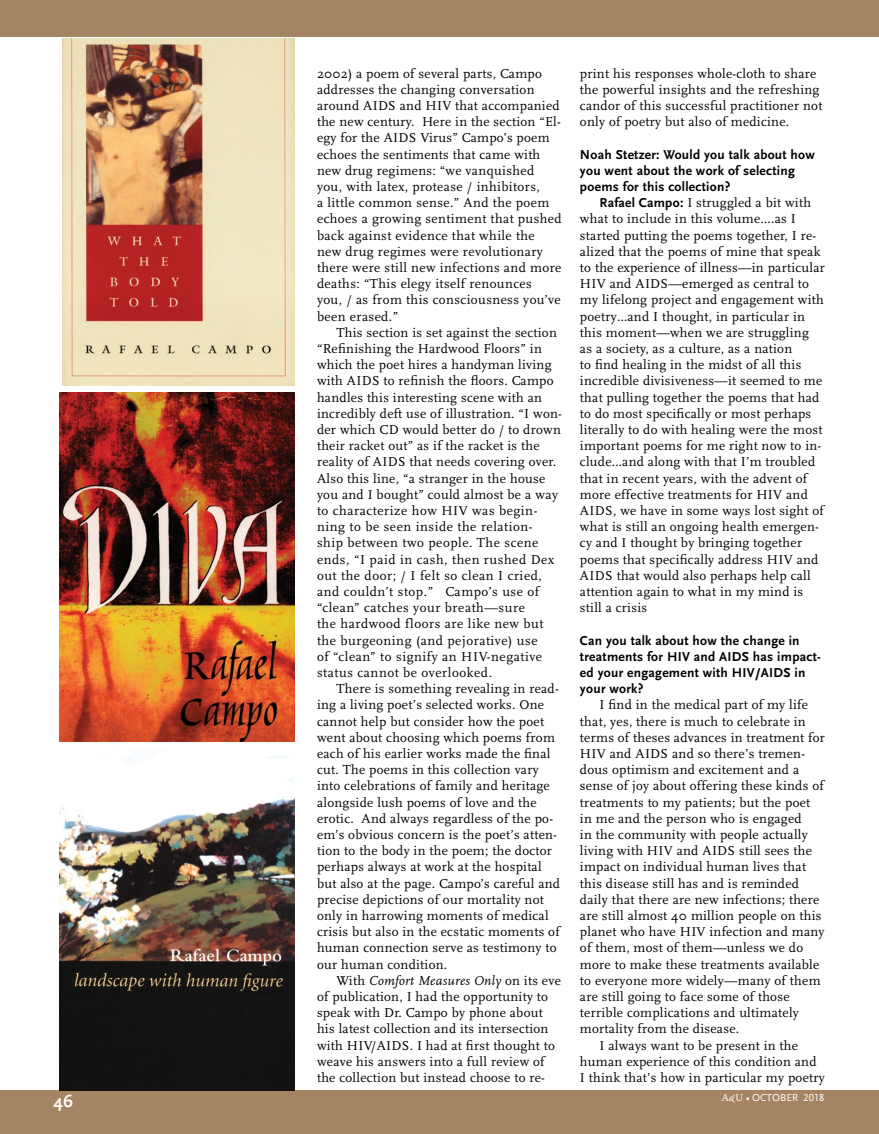
<style>
.page{position:relative;width:879px;height:1134px;background:#fff}
.page>*{position:absolute;margin:0;border:0;box-sizing:border-box;transform-origin:0 0}
.t1{font:700 18px "Scala Sans";color:#fff}
.t2{font:13.5px/16.2px "Scala";letter-spacing:.02em;color:#000}
.t3{font:700 13.5px/16.2px "Scala Sans";letter-spacing:.02em;color:#000}
.t4{font:10.5px "Scala Sans Caps";color:#fff}
.s1{font-style:italic}
.s2{font-family:"Scala Sans";font-weight:700}
.s3{font-family:"Scala Caps"}
.s4{font-family:"Scala";font-style:italic}
.s5{font-family:"Minion Pro"}
</style>
<div class="page">
<div style="left:0;top:1091px;width:878px;height:43px;background:#a48462"></div>
<img style="left:62px;top:39px;width:232px;height:346px">
<img style="left:60px;top:393px;width:234px;height:349px">
<img style="left:60px;top:756px;width:234px;height:335px">
<div style="left:0;top:0;width:878px;height:36px;background:#a48462"></div>
<p class="t2" style="left:317px;top:65px;width:246px">2002) a poem of several parts, Campo addresses the changing conversation around AIDS and HIV that accompanied the new century. Here in the section “El&shy;egy for the AIDS Virus” Campo’s poem echoes the sentiments that came with new drug regimens: “we vanquished you, with latex, protease / inhibitors,<br>a little common sense.” And the poem echoes a growing sentiment that pushed back against evidence that while the new drug regimes were revolutionary there were still new infections and more deaths: “This elegy itself renounces<br>you, / as from this consciousness you’ve been erased.”</p>
<p class="t2" style="left:317px;top:324px;width:246px;text-indent:20px">This section is set against the section “Refinishing the Hardwood Floors” in which the poet hires a handyman living with AIDS to refinish the floors. Campo handles this interesting scene with an incredibly deft use of illustration. “I won&shy;der which CD would better do / to drown their racket out” as if the racket is the reality of AIDS that needs covering over.<br>Also this line, “a stranger in the house you and I bought” could almost be a way to characterize how HIV was begin&shy;ning to be seen inside the relation&shy;ship between two people. The scene ends, “I paid in cash, then rushed Dex out the door; / I felt so clean I cried, and couldn’t stop.” Campo’s use of “clean” catches your breath—sure<br>the hardwood floors are like new but the burgeoning (and pejorative) use<br>of “clean” to signify an HIV-negative status cannot be overlooked.</p>
<p class="t2" style="left:317px;top:681px;width:244px;text-indent:20px">There is something revealing in read&shy;ing a living poet’s selected works. One cannot help but consider how the poet went about choosing which poems from each of his earlier works made the final cut. The poems in this collection vary into celebrations of family and heritage alongside lush poems of love and the erotic. And always regardless of the po&shy;em’s obvious concern is the poet’s atten&shy;tion to the body in the poem; the doctor perhaps always at work at the hospital but also at the page. Campo’s careful and precise depictions of our mortality not only in harrowing moments of medical crisis but also in the ecstatic moments of human connection serve as testimony to our human condition.</p>
<p class="t2" style="left:317px;top:972px;width:245px;text-indent:20px">With <span class="s1">Comfort Measures Only</span> on its eve of publication, I had the opportunity to speak with Dr. Campo by phone about his latest collection and its intersection with HIV/AIDS. I had at first thought to weave his answers into a full review of the collection but instead choose to re-</p>
<p class="t2" style="left:579px;top:65px;width:244px">print his responses whole-cloth to share the powerful insights and the refreshing candor of this successful practitioner not only of poetry but also of medicine.</p>
<p class="t3" style="left:579px;top:146px;width:236px">Noah Stetzer: Would you talk about how you went about the work of selecting poems for this collection?</p>
<p class="t2" style="left:579px;top:195px;width:246px;text-indent:20px"><span class="s2">Rafael Campo:</span> I struggled a bit with what to include in this volume….as I started putting the poems together, I re&shy;alized that the poems of mine that speak to the experience of illness—in particular HIV and AIDS—emerged as central to my lifelong project and engagement with poetry…and I thought, in particular in this moment—when we are struggling<br>as a society, as a culture, as a nation<br>to find healing in the midst of all this incredible divisiveness—it seemed to me that pulling together the poems that had to do most specifically or most perhaps literally to do with healing were the most important poems for me right now to in&shy;clude…and along with that I’m troubled that in recent years, with the advent of more effective treatments for HIV and AIDS, we have in some ways lost sight of what is still an ongoing health emergen&shy;cy and I thought by bringing together poems that specifically address HIV and AIDS that would also perhaps help call attention again to what in my mind is still a crisis</p>
<p class="t3" style="left:579px;top:632px;width:242px">Can you talk about how the change in treatments for HIV and AIDS has impact&shy;ed your engagement with HIV/AIDS in your work?</p>
<p class="t2" style="left:599px;top:697px;width:210px">I find in the medical part of my life</p>
<p class="t2" style="left:579px;top:713px;width:227px">that, yes, there is much to celebrate in</p>
<p class="t2" style="left:579px;top:729px;width:246px">terms of theses advances in treatment for</p>
<p class="t2" style="left:579px;top:746px;width:226px">HIV and AIDS and so there’s tremen-</p>
<p class="t2" style="left:579px;top:762px;width:220px">dous optimism and excitement and a</p>
<p class="t2" style="left:579px;top:778px;width:245px">sense of joy about offering these kinds of</p>
<p class="t2" style="left:579px;top:794px;width:232px">treatments to my patients; but the poet</p>
<p class="t2" style="left:579px;top:810px;width:223px">in me and the person who is engaged</p>
<p class="t2" style="left:579px;top:827px;width:229px">in the community with people actually</p>
<p class="t2" style="left:579px;top:843px;width:233px">living with HIV and AIDS still sees the</p>
<p class="t2" style="left:579px;top:859px;width:227px">impact on individual human lives that</p>
<p class="t2" style="left:579px;top:875px;width:220px">this disease still has and is reminded</p>
<p class="t2" style="left:579px;top:891px;width:241px">daily that there are new infections; there</p>
<p class="t2" style="left:579px;top:908px;width:243px">are still almost 40 million people on this</p>
<p class="t2" style="left:579px;top:924px;width:246px">planet who have HIV infection and many</p>
<p class="t2" style="left:579px;top:940px;width:225px">of them, most of them—unless we do</p>
<p class="t2" style="left:579px;top:956px;width:241px">more to make these treatments available</p>
<p class="t2" style="left:579px;top:972px;width:242px">to everyone more widely—many of them</p>
<p class="t2" style="left:579px;top:989px;width:211px">are still going to face some of those</p>
<p class="t2" style="left:579px;top:1005px;width:220px">terrible complications and ultimately</p>
<p class="t2" style="left:579px;top:1021px;width:161px">mortality from the disease.</p>
<p class="t2" style="left:599px;top:1037px;width:200px">I always want to be present in the</p>
<p class="t2" style="left:579px;top:1053px;width:238px">human experience of this condition and</p>
<p class="t2" style="left:579px;top:1070px;width:246px">I think that’s how in particular my poetry</p>
<h1 class="t1" style="left:54px;top:1091px;width:21px">46</h1>
<p class="t4" style="left:721px;top:1092px;width:104px"><span class="s3">A</span><span class="s4">&amp;</span><span class="s3">U</span> <span class="s5">•</span> OCTOBER 2018</p>
</div>
